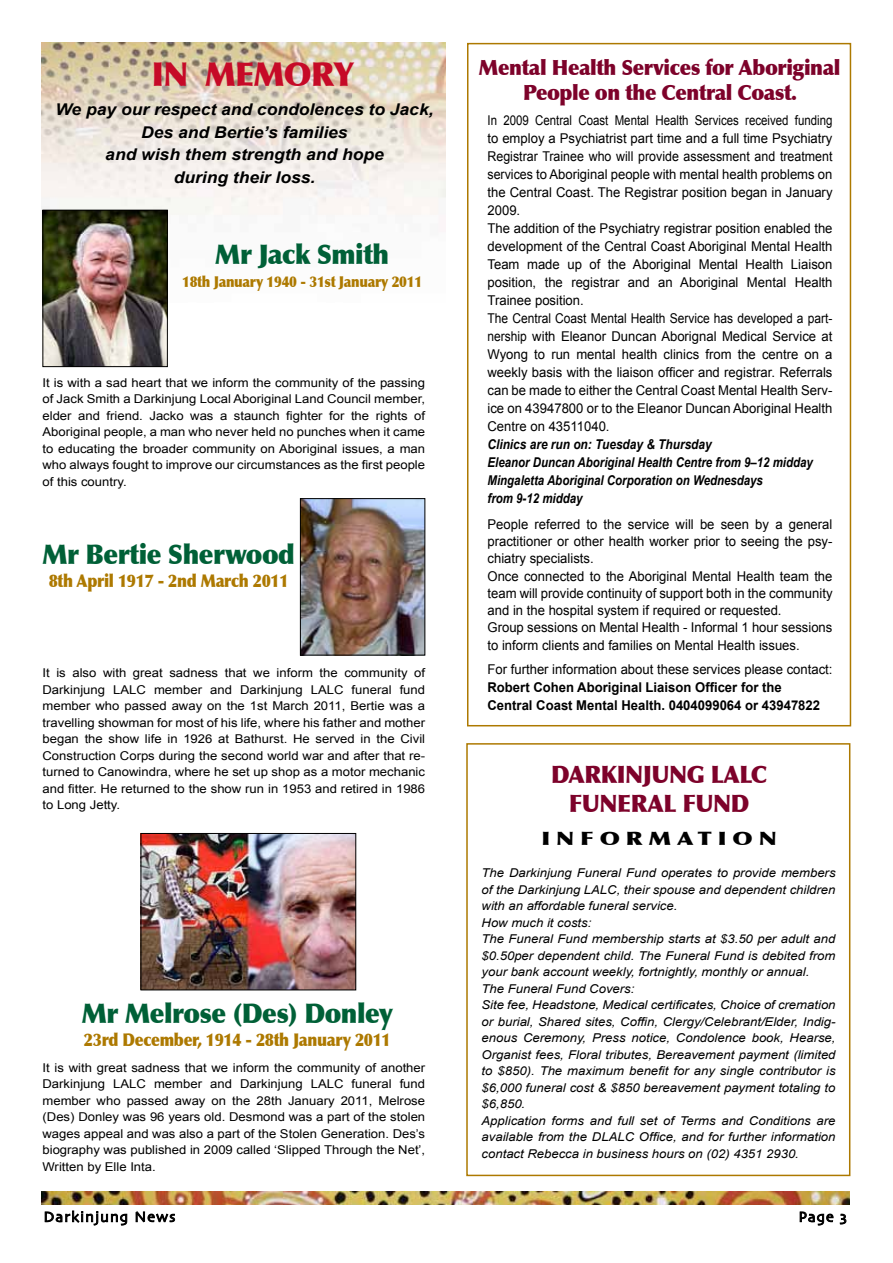
<style>
.page{position:relative;width:893px;height:1263px;background:#fff}
.page>*{position:absolute;margin:0;border:0;box-sizing:border-box;transform-origin:0 0}
.t1{font:900 33px "Optima";letter-spacing:-.02em;color:#c60a27;scale:.95 1}
.t2{font:900 27px "Optima";letter-spacing:-.02em;color:#006037;scale:.95 1}
.t3{font:900 24px "Optima";letter-spacing:-.02em;color:#7d022a;scale:.95 1}
.t4{font:900 21px/25.2px "Optima";letter-spacing:-.02em;color:#7d022a;text-align:center;scale:.95 1}
.t5{font:900 18.45px "Optima";color:#000;scale:1.23 1}
.t6{font:900 17.55px "Optima";letter-spacing:-.02em;color:#ad7900;scale:.88 1}
.t7{font:italic 700 16.2px/22.5px "Arial";color:#000;text-align:center;scale:1.08 1}
.t8{font:900 15px "Optima";letter-spacing:-.02em;color:#ad7900;scale:.88 1}
.t9{font:15px "Skia";letter-spacing:.075em;color:#000}
.t10{font:13.5px/18px "Arial";color:#000;scale:.85 1}
.t11{font:13.5px/17.2px "Arial";color:#000}
.t12{font:italic 700 13.5px/18px "Arial";color:#000;scale:.88 1}
.t13{font:700 13.5px/18px "Arial";color:#000}
.t14{font:12.15px/16.5px "Arial";color:#000;text-align:justify;scale:1.08 1}
.t15{font:italic 12.15px/16.5px "Arial";color:#000;scale:1.08 1}
</style>
<div class="page">
<img style="left:42px;top:43px;width:404px;height:259px">
<div style="left:467px;top:43px;width:384px;height:683px;background:#fff;border:2px solid #ad7900"></div>
<img style="left:42px;top:1192px;width:808px;height:12px">
<svg style="left:45px;top:1210px;width:82px;height:15px"></svg>
<svg style="left:136px;top:1203px;width:39px;height:20px"></svg>
<svg style="left:800px;top:1211px;width:33px;height:15px"></svg>
<img style="left:45px;top:212px;width:121px;height:153px">
<div style="left:43px;top:210px;width:125px;height:157px;border:1px solid #000"></div>
<img style="left:302px;top:500px;width:121px;height:153px">
<div style="left:300px;top:498px;width:125px;height:157px;border:1px solid #000"></div>
<img style="left:143px;top:835px;width:211px;height:153px">
<div style="left:141px;top:833px;width:215px;height:157px;border:1px solid #000"></div>
<div style="left:466px;top:743px;width:384px;height:433px;border:2px solid #ad7900"></div>
<svg style="left:840px;top:1214px;width:6px;height:11px"></svg>
<h1 class="t1" style="left:152px;top:55px;width:215px">in memory</h1>
<h3 class="t7" style="left:55px;top:99px;width:352px">We pay our respect and condolences to Jack,<br>Des and Bertie’s families<br>and wish them strength and hope<br>during their loss.</h3>
<h2 class="t2" style="left:215px;top:238px;width:184px">Mr Jack Smith</h2>
<p class="t8" style="left:182px;top:272px;width:274px">18th January 1940 - 31st January 2011</p>
<p class="t14" style="left:43px;top:374px;width:356px">It is with a sad heart that we inform the community of the passing of Jack Smith a Darkinjung Local Aboriginal Land Council member, elder and friend. Jacko was a staunch fighter for the rights of Aboriginal people, a man who never held no punches when it came to educating the broader community on Aboriginal issues, a man who always fought to improve our circumstances as the first people of this country.</p>
<h2 class="t2" style="left:43px;top:538px;width:267px">Mr Bertie Sherwood</h2>
<h3 class="t6" style="left:49px;top:570px;width:274px">8th April 1917 - 2nd March 2011</h3>
<p class="t14" style="left:43px;top:665px;width:356px">It is also with great sadness that we inform the community of Darkinjung LALC member and Darkinjung LALC funeral fund member who passed away on the 1st March 2011, Bertie was a travelling showman for most of his life, where his father and mother began the show life in 1926 at Bathurst. He served in the Civil Construction Corps during the second world war and after that re&shy;turned to Canowindra, where he set up shop as a motor mechanic and fitter. He returned to the show run in 1953 and retired in 1986 to Long Jetty.</p>
<h2 class="t2" style="left:82px;top:997px;width:329px">Mr Melrose (Des) Donley</h2>
<h3 class="t6" style="left:84px;top:1029px;width:350px">23rd December, 1914 - 28th January 2011</h3>
<p class="t14" style="left:43px;top:1059px;width:356px">It is with great sadness that we inform the community of another Darkinjung LALC member and Darkinjung LALC funeral fund member who passed away on the 28th January 2011, Melrose (Des) Donley was 96 years old. Desmond was a part of the stolen wages appeal and was also a part of the Stolen Generation. Des’s biography was published in 2009 called ‘Slipped Through the Net’, Written by Elle Inta.</p>
<h3 class="t4" style="left:479px;top:55px;width:382px">Mental Health Services for Aboriginal<br>People on the Central Coast.</h3>
<p class="t10" style="left:487px;top:112px;width:407px">In 2009 Central Coast Mental Health Services received funding to employ a Psychiatrist part time and a full time Psychiatry Registrar Trainee who will provide assessment and treatment services to Aboriginal people with mental health problems on the Central Coast. The Registrar position began in January 2009.<br>The addition of the Psychiatry registrar position enabled the development of the Central Coast Aboriginal Mental Health Team made up of the Aboriginal Mental Health Liaison position, the registrar and an Aboriginal Mental Health Trainee position.<br>The Central Coast Mental Health Service has developed a part&shy;nership with Eleanor Duncan Aborignal Medical Service at Wyong to run mental health clinics from the centre on a weekly basis with the liaison officer and registrar. Referrals can be made to either the Central Coast Mental Health Serv&shy;ice on 43947800 or to the Eleanor Duncan Aboriginal Health Centre on 43511040.</p>
<p class="t12" style="left:487px;top:436px;width:371px">Clinics are run on: Tuesday &amp; Thursday<br>Eleanor Duncan Aboriginal Health Centre from 9–12 midday Mingaletta Aboriginal Corporation on Wednesdays<br>from 9-12 midday</p>
<p class="t11" style="left:487px;top:516px;width:347px">People referred to the service will be seen by a general practitioner or other health worker prior to seeing the psy&shy;chiatry specialists.<br>Once connected to the Aboriginal Mental Health team the team will provide continuity of support both in the community and in the hospital system if required or requested.<br>Group sessions on Mental Health - Informal 1 hour sessions to inform clients and families on Mental Health issues.</p>
<p class="t11" style="left:487px;top:660px;width:346px">For further information about these services please contact:</p>
<p class="t13" style="left:487px;top:678px;width:334px">Robert Cohen Aboriginal Liaison Officer for the<br>Central Coast Mental Health. 0404099064 or 43947822</p>
<h3 class="t3" style="left:551px;top:760px;width:19px">DAR</h3>
<h3 class="t3" style="left:601px;top:760px;width:177px">KINJUN G LALC</h3>
<h3 class="t3" style="left:569px;top:789px;width:32px">FUNERA</h3>
<h3 class="t3" style="left:663px;top:789px;width:53px">L FUND</h3>
<h3 class="t5" style="left:541px;top:827px;width:14px">IN</h3>
<h3 class="t5" style="left:580px;top:827px;width:35px">F ORMATION</h3>
<p class="t15" style="left:482px;top:865px;width:329px">The Darkinjung Funeral Fund operates to provide members of the Darkinjung LALC, their spouse and dependent children with an affordable funeral service.<br>How much it costs:<br>The Funeral Fund membership starts at $3.50 per adult and $0.50per dependent child. The Funeral Fund is debited from your bank account weekly, fortnightly, monthly or annual.<br>The Funeral Fund Covers:<br>Site fee, Headstone, Medical certificates, Choice of cremation or burial, Shared sites, Coffin, Clergy/Celebrant/Elder, Indig&shy;enous Ceremony, Press notice, Condolence book, Hearse, Organist fees, Floral tributes, Bereavement payment (limited to $850). The maximum benefit for any single contributor is $6,000 funeral cost &amp; $850 bereavement payment totaling to $6,850.<br>Application forms and full set of Terms and Conditions are available from the DLALC Office, and for further information contact Rebecca in business hours on (02) 4351 2930.</p>
<p class="t9" style="left:44px;top:1208px;width:133px">Darkinjung News</p>
<p class="t9" style="left:798px;top:1208px;width:37px">Page</p>
</div>
